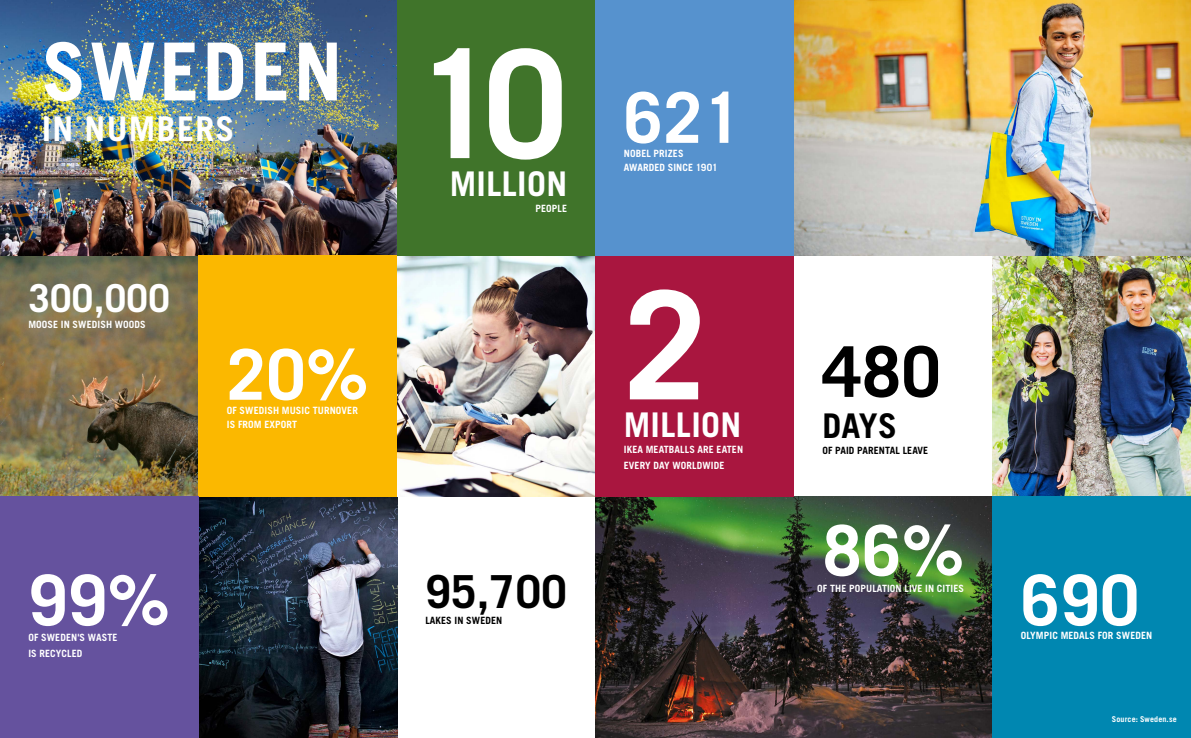
<style>
.page{position:relative;width:1191px;height:738px;background:#fff}
.page>*{position:absolute;margin:0;border:0;box-sizing:border-box;transform-origin:0 0}
.t1{font:700 150px "Trade Gothic LT Std";color:#fff}
.t2{font:700 80px "Trade Gothic LT Std";letter-spacing:.04em;color:#fff}
.t3{font:700 70px "Trade Gothic LT Std";letter-spacing:.01em;color:#fff}
.t4{font:700 70px "Trade Gothic LT Std";color:#000}
.t5{font:700 45.5px "Trade Gothic LT Std";color:#000}
.t6{font:700 38.5px "Trade Gothic LT Std";letter-spacing:.01em;color:#fff}
.t7{font:700 34px "Trade Gothic LT Std";letter-spacing:.01em;color:#fff}
.t8{font:700 34px "Trade Gothic LT Std";letter-spacing:.04em;color:#fff}
.t9{font:700 34px "Trade Gothic LT Std";color:#000}
.t10{font:700 10px/14px "Trade Gothic LT Std";letter-spacing:.01em;color:#fff}
.t11{font:700 10px "Trade Gothic LT Std";letter-spacing:.01em;color:#000}
.t12{font:700 8px "Trade Gothic LT Std";letter-spacing:.02em;color:#fff}
</style>
<div class="page">
<img style="left:0;top:255px;width:198px;height:241px">
<img style="left:198px;top:496px;width:199px;height:241px">
<img style="left:595px;top:496px;width:397px;height:241px">
<img style="left:0;top:0;width:397px;height:255px">
<img style="left:992px;top:255px;width:199px;height:241px">
<img style="left:794px;top:0;width:397px;height:255px">
<img style="left:397px;top:255px;width:198px;height:241px">
<div style="left:198px;top:255px;width:199px;height:241px;background:#fbb800"></div>
<div style="left:595px;top:255px;width:199px;height:241px;background:#a9163f"></div>
<div style="left:992px;top:496px;width:199px;height:241px;background:#0087b1"></div>
<div style="left:0;top:496px;width:198px;height:241px;background:#65529e"></div>
<div style="left:397px;top:0;width:198px;height:255px;background:#40742a"></div>
<div style="left:595px;top:0;width:199px;height:255px;background:#5692ce"></div>
<h2 class="t2" style="left:42px;top:23px;width:302px">SWEDEN</h2>
<h3 class="t8" style="left:42px;top:108px;width:194px">IN NUMBERS</h3>
<h3 class="t6" style="left:28px;top:274px;width:143px">300,000</h3>
<p class="t10" style="left:28px;top:317px;width:119px">MOOSE IN SWEDISH WOODS</p>
<h3 class="t3" style="left:28px;top:557px;width:143px">99%</h3>
<p class="t10" style="left:28px;top:629px;width:91px;line-height:16px">OF SWEDEN'S WASTE<br>IS RECYCLED</p>
<h3 class="t3" style="left:227px;top:331px;width:143px">20%</h3>
<p class="t10" style="left:227px;top:403px;width:133px">OF SWEDISH MUSIC TURNOVER<br>IS FROM EXPORT</p>
<h1 class="t1" style="left:415px;top:12px;width:153px">10</h1>
<h3 class="t7" style="left:450px;top:163px;width:119px">MILLION</h3>
<p class="t10" style="left:535px;top:201px;width:33px">PEOPLE</p>
<h3 class="t5" style="left:425px;top:563px;width:143px">95,700</h3>
<p class="t11" style="left:425px;top:613px;width:78px">LAKES IN SWEDEN</p>
<h3 class="t3" style="left:624px;top:75px;width:120px">621</h3>
<p class="t10" style="left:624px;top:146px;width:95px">NOBEL PRIZES<br>AWARDED SINCE 1901</p>
<h1 class="t1" style="left:624px;top:253px;width:85px">2</h1>
<h3 class="t7" style="left:624px;top:404px;width:119px">MILLION</h3>
<p class="t10" style="left:624px;top:441px;width:121px;line-height:16px">IKEA MEATBALLS ARE EATEN<br>EVERY DAY WORLDWIDE</p>
<h3 class="t4" style="left:822px;top:328px;width:120px">480</h3>
<h3 class="t9" style="left:822px;top:404px;width:76px">DAYS</h3>
<p class="t11" style="left:822px;top:443px;width:107px">OF PAID PARENTAL LEAVE</p>
<h3 class="t3" style="left:822px;top:507px;width:143px">86%</h3>
<p class="t10" style="left:817px;top:580px;width:148px">OF THE POPULATION LIVE IN CITIES</p>
<h3 class="t3" style="left:1020px;top:557px;width:120px">690</h3>
<p class="t10" style="left:1020px;top:628px;width:133px">OLYMPIC MEDALS FOR SWEDEN</p>
<p class="t12" style="left:1111px;top:714px;width:66px">Source: Sweden.se</p>
</div>
